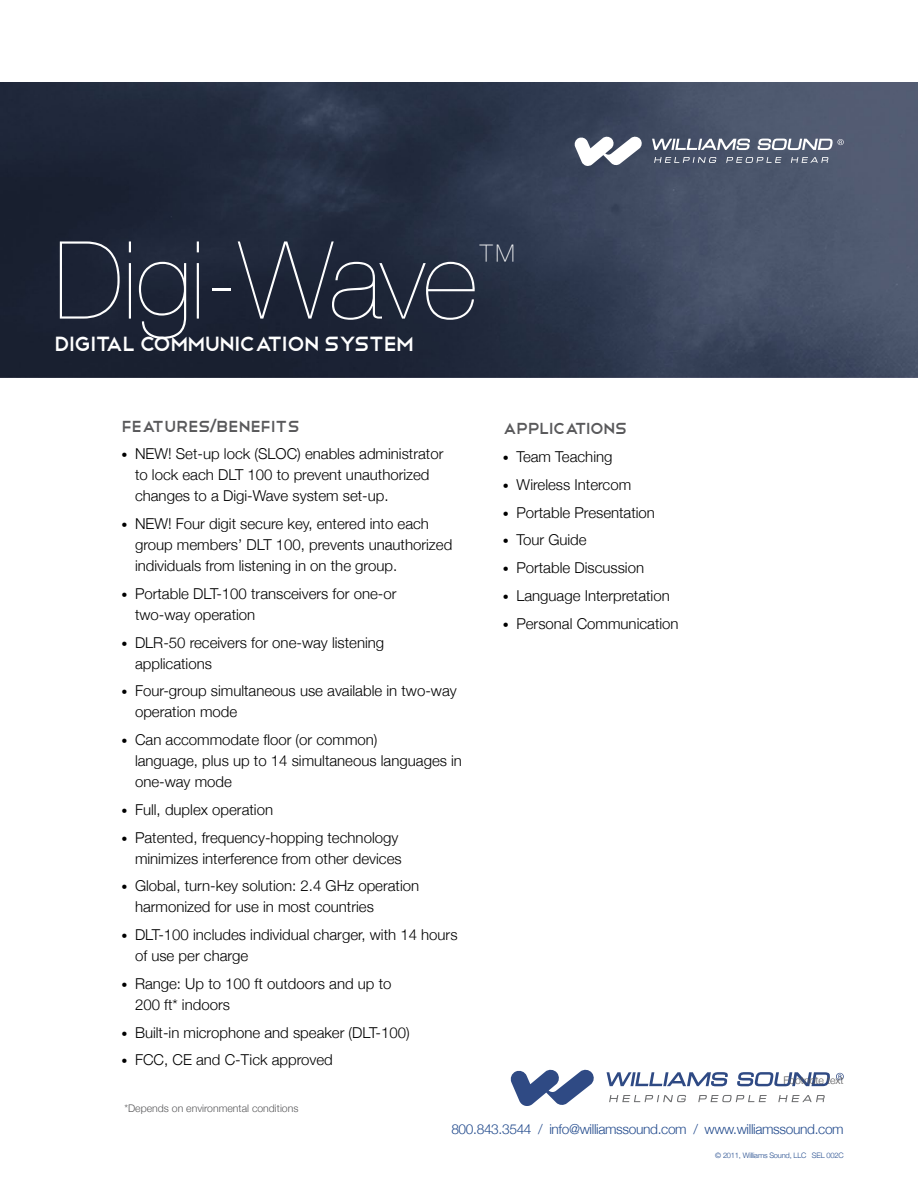
<style>
.page{position:relative;width:918px;height:1188px;background:#fff}
.page>*{position:absolute;margin:0;border:0;box-sizing:border-box;transform-origin:0 0}
.t1{font:200 108px "Helvetica Neue";letter-spacing:-.01em;color:#fff}
.t2{font:200 41.55px "Helvetica Neue";color:#fff}
.title2{font:27px "Telegrafico";letter-spacing:-.05em;color:#fff}
.head1{font:21px "Telegrafico";letter-spacing:-.025em;color:#59595b}
.head1-2{font:21px "Telegrafico";letter-spacing:-.05em;color:#59595b}
.t3{font:300 15px/21px "Helvetica Neue";color:#000}
.t4{font:300 13.8px "Helvetica Neue";letter-spacing:-.025em;color:#234b8d}
.footnote{font:300 10.5px "Helvetica Neue";color:#59595b}
.t5{font:300 7.5px "Helvetica Neue";letter-spacing:-.025em;color:#234b8d}
.s1{font-family:"Helvetica Neue";font-weight:500;font-size:18px}
.s2{font-size:12px}
</style>
<div class="page">
<svg style="left:609px;top:1095px;width:77px;height:7px"></svg>
<svg style="left:698px;top:1095px;width:69px;height:7px"></svg>
<svg style="left:778px;top:1095px;width:47px;height:7px"></svg>
<svg style="left:607px;top:1072px;width:121px;height:14px"></svg>
<svg style="left:737px;top:1072px;width:93px;height:14px"></svg>
<svg style="left:510px;top:1069px;width:84px;height:37px"></svg>
<svg style="left:836px;top:1073px;width:8px;height:7px"></svg>
<img style="left:0;top:82px;width:918px;height:296px">
<svg style="left:654px;top:157px;width:62px;height:6px"></svg>
<svg style="left:726px;top:157px;width:55px;height:6px"></svg>
<svg style="left:791px;top:157px;width:37px;height:6px"></svg>
<svg style="left:652px;top:139px;width:98px;height:11px"></svg>
<svg style="left:574px;top:136px;width:69px;height:30px"></svg>
<svg style="left:757px;top:139px;width:87px;height:11px"></svg>
<p class="t1" style="left:54px;top:218px;width:425px">Digi-Wave</p>
<p class="t2" style="left:476px;top:235px;width:43px">™</p>
<p class="title2" style="left:54px;top:326px;width:362px">Digital Communication System</p>
<p class="head1" style="left:122px;top:412px;width:180px">Features<span class="s1">/</span>Benefits</p>
<p class="t3" style="left:135px;top:443px;width:310px;text-indent:-14px"><span class="s2">•</span> NEW! Set-up lock (SLOC) enables administrator to lock each DLT 100 to prevent unauthorized changes to a Digi-Wave system set-up.</p>
<p class="t3" style="left:135px;top:513px;width:319px;text-indent:-14px"><span class="s2">•</span> NEW! Four digit secure key, entered into each group members’ DLT 100, prevents unauthorized individuals from listening in on the group.</p>
<p class="t3" style="left:135px;top:583px;width:263px;text-indent:-14px"><span class="s2">•</span> Portable DLT-100 transceivers for one-or two-way operation</p>
<p class="t3" style="left:135px;top:631px;width:251px;text-indent:-14px"><span class="s2">•</span> DLR-50 receivers for one-way listening applications</p>
<p class="t3" style="left:135px;top:680px;width:323px;text-indent:-14px"><span class="s2">•</span> Four-group simultaneous use available in two-way operation mode</p>
<p class="t3" style="left:135px;top:729px;width:329px;text-indent:-14px"><span class="s2">•</span> Can accommodate floor (or common)<br>language, plus up to 14 simultaneous languages in one-way mode</p>
<p class="t3" style="left:122px;top:799px;width:153px"><span class="s2">•</span> Full, duplex operation</p>
<p class="t3" style="left:122px;top:826px;width:282px;text-align:right"><span class="s2">•</span> Patented, frequency-hopping technology minimizes interference from other devices</p>
<p class="t3" style="left:135px;top:875px;width:286px;text-indent:-14px"><span class="s2">•</span> Global, turn-key solution: 2.4 GHz operation harmonized for use in most countries</p>
<p class="t3" style="left:135px;top:924px;width:324px;text-indent:-14px"><span class="s2">•</span> DLT-100 includes individual charger, with 14 hours of use per charge</p>
<p class="t3" style="left:135px;top:973px;width:258px;text-indent:-14px"><span class="s2">•</span> Range: Up to 100 ft outdoors and up to<br>200 ft* indoors</p>
<p class="t3" style="left:122px;top:1021px;width:290px"><span class="s2">•</span> Built-in microphone and speaker (DLT-100)</p>
<p class="t3" style="left:122px;top:1049px;width:213px"><span class="s2">•</span> FCC, CE and C-Tick approved</p>
<p class="footnote" style="left:124px;top:1102px;width:176px">*Depends on environmental conditions</p>
<p class="head1-2" style="left:503px;top:415px;width:126px">Applications</p>
<p class="t3" style="left:503px;top:446px;width:111px"><span class="s2">•</span> Team Teaching</p>
<p class="t3" style="left:503px;top:474px;width:130px"><span class="s2">•</span> Wireless Intercom</p>
<p class="t3" style="left:503px;top:501px;width:154px"><span class="s2">•</span> Portable Presentation</p>
<p class="t3" style="left:503px;top:529px;width:85px"><span class="s2">•</span> Tour Guide</p>
<p class="t3" style="left:503px;top:557px;width:143px"><span class="s2">•</span> Portable Discussion</p>
<p class="t3" style="left:503px;top:585px;width:168px"><span class="s2">•</span> Language Interpretation</p>
<p class="t3" style="left:503px;top:612px;width:177px"><span class="s2">•</span> Personal Communication</p>
<p class="footnote" style="left:784px;top:1074px;width:62px">Footnote text</p>
<p class="t4" style="left:451px;top:1120px;width:394px">800.843.3544 / info@williamssound.com / www.williamssound.com</p>
<p class="t5" style="left:715px;top:1151px;width:130px">© 2011, Williams Sound, LLC SEL 002C</p>
</div>
